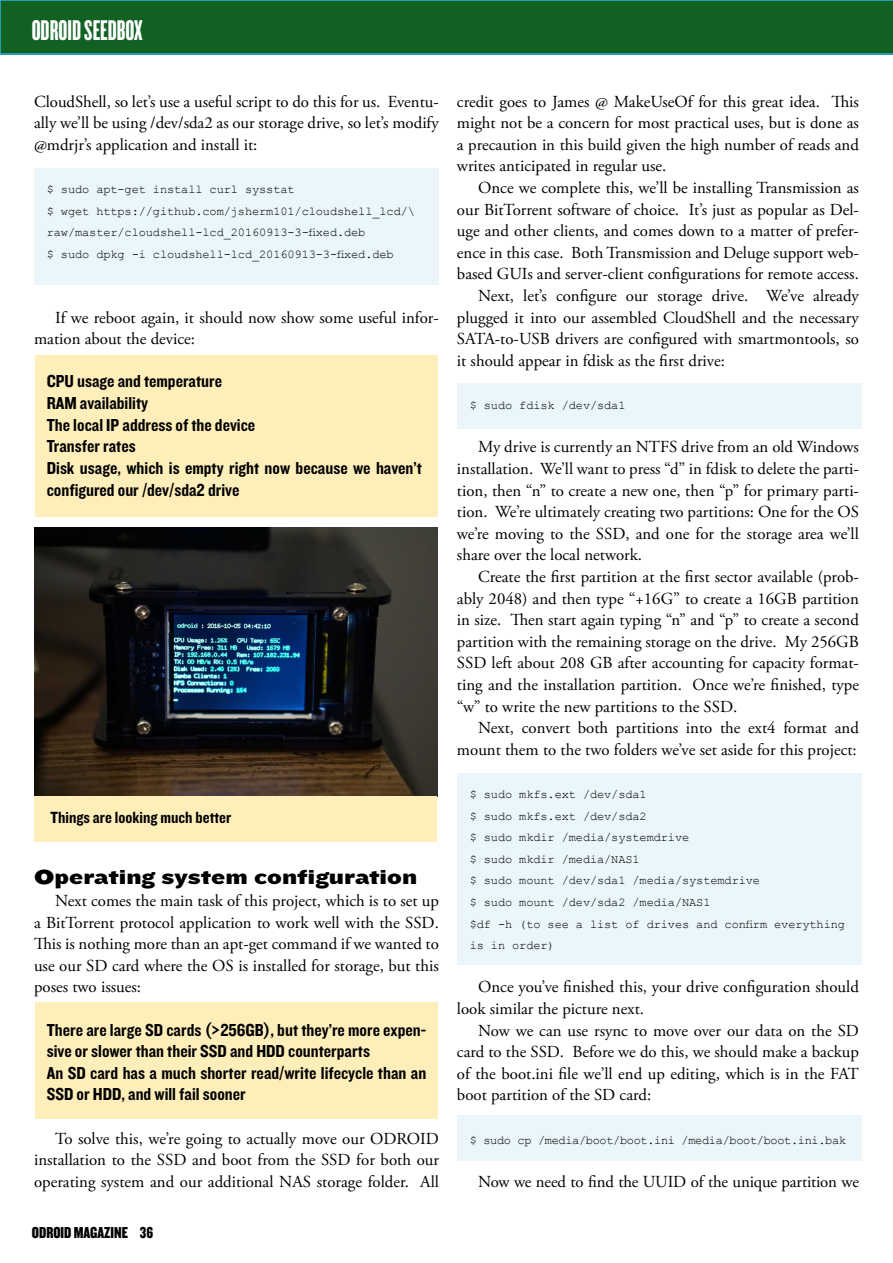
<style>
.page{position:relative;width:893px;height:1263px;background:#fff}
.page>*{position:absolute;margin:0;border:0;box-sizing:border-box;transform-origin:0 0}
.t1{font:29.7px "Knockout HTF67 Full Bantamwt";color:#fff}
.t2{font:21px "Knockout HTF74 Full Sumo";color:#000}
.t3{font:18px/21.6px "Knockout HTF50 Welterweight";color:#000}
.t4{font:16.8px/21.6px "Adobe Garamond Pro";color:#000;text-align:justify}
.t5{font:16.8px "Knockout HTF50 Welterweight";color:#000}
.t6{font:16.5px "Knockout HTF69 Full Liteweight";color:#000}
.t7{font:12px/21.6px "Courier New";letter-spacing:-.01em;color:#000}
.t8{font:12px "Courier New";letter-spacing:-.03em;color:#000}
</style>
<div class="page">
<div style="left:35px;top:355px;width:402px;height:162px;background:#feeeba"></div>
<div style="left:35px;top:1002px;width:402px;height:117px;background:#feeeba"></div>
<div style="left:34px;top:168px;width:405px;height:117px;background:#eaf6fa"></div>
<div style="left:457px;top:383px;width:405px;height:45px;background:#eaf6fa"></div>
<div style="left:457px;top:1116px;width:405px;height:45px;background:#eaf6fa"></div>
<div style="left:457px;top:773px;width:405px;height:192px;background:#eaf6fa"></div>
<div style="left:0;top:0;width:893px;height:55px;background:#116123"></div>
<img style="left:34px;top:527px;width:403px;height:269px">
<div style="left:35px;top:796px;width:402px;height:45px;background:#feeeba"></div>
<h1 class="t1" style="left:32px;top:15px;width:113px">ODROID SEEDBOX</h1>
<p class="t4" style="left:34px;top:91px;width:406px">CloudShell, so let’s use a useful script to do this for us. Eventu&shy;ally we’ll be using /dev/sda2 as our storage drive, so let’s modify @mdrjr’s application and install it:</p>
<p class="t7" style="left:47px;top:178px;width:370px">$ sudo apt-get install curl sysstat<br>$ wget https://github.com/jsherm101/cloudshell_lcd/\ raw/master/cloudshell-lcd_20160913-3-fixed.deb<br>$ sudo dpkg -i cloudshell-lcd_20160913-3-fixed.deb</p>
<p class="t4" style="left:34px;top:307px;width:406px;text-indent:21px">If we reboot again, it should now show some useful infor&shy;mation about the device:</p>
<p class="t3" style="left:47px;top:371px;width:377px">CPU usage and temperature<br>RAM availability<br>The local IP address of the device<br>Transfer rates<br>Disk usage, which is empty right now because we haven’t configured our /dev/sda2 drive</p>
<p class="t5" style="left:51px;top:808px;width:182px">Things are looking much better</p>
<p class="t2" style="left:34px;top:865px;width:385px">Operating system configuration</p>
<p class="t4" style="left:34px;top:890px;width:406px;text-indent:21px">Next comes the main task of this project, which is to set up a BitTorrent protocol application to work well with the SSD.<br>This is nothing more than an apt-get command if we wanted to use our SD card where the OS is installed for storage, but this poses two issues:</p>
<p class="t3" style="left:47px;top:1019px;width:381px">There are large SD cards (&gt;256GB), but they’re more expen&shy;sive or slower than their SSD and HDD counterparts<br>An SD card has a much shorter read/write lifecycle than an SSD or HDD, and will fail sooner</p>
<p class="t4" style="left:34px;top:1128px;width:406px;text-indent:21px">To solve this, we’re going to actually move our ODROID installation to the SSD and boot from the SSD for both our operating system and our additional NAS storage folder. All</p>
<p class="t6" style="left:32px;top:1224px;width:123px">ODROID MAGAZINE 36</p>
<p class="t4" style="left:457px;top:91px;width:404px">credit goes to James @ MakeUseOf for this great idea. This might not be a concern for most practical uses, but is done as a precaution in this build given the high number of reads and writes anticipated in regular use.</p>
<p class="t4" style="left:478px;top:178px;width:382px">Once we complete this, we’ll be installing Transmission as</p>
<p class="t4" style="left:457px;top:199px;width:403px">our BitTorrent software of choice. It’s just as popular as Del-</p>
<p class="t4" style="left:457px;top:221px;width:403px">uge and other clients, and comes down to a matter of prefer-</p>
<p class="t4" style="left:457px;top:242px;width:403px">ence in this case. Both Transmission and Deluge support web-</p>
<p class="t4" style="left:457px;top:264px;width:403px">based GUIs and server-client configurations for remote access.</p>
<p class="t4" style="left:478px;top:286px;width:382px">Next, let’s configure our storage drive. We’ve already</p>
<p class="t4" style="left:457px;top:307px;width:403px">plugged it into our assembled CloudShell and the necessary</p>
<p class="t4" style="left:457px;top:329px;width:403px">SATA-to-USB drivers are configured with smartmontools, so</p>
<p class="t4" style="left:457px;top:350px;width:269px">it should appear in fdisk as the first drive:</p>
<p class="t7" style="left:470px;top:394px;width:157px">$ sudo fdisk /dev/sda1</p>
<p class="t4" style="left:457px;top:437px;width:403px;text-indent:21px">My drive is currently an NTFS drive from an old Windows installation. We’ll want to press “d” in fdisk to delete the parti&shy;tion, then “n” to create a new one, then “p” for primary parti&shy;tion. We’re ultimately creating two partitions: One for the OS we’re moving to the SSD, and one for the storage area we’ll share over the local network.</p>
<p class="t4" style="left:457px;top:566px;width:404px;text-indent:21px">Create the first partition at the first sector available (prob&shy;ably 2048) and then type “+16G” to create a 16GB partition in size. Then start again typing “n” and “p” to create a second partition with the remaining storage on the drive. My 256GB SSD left about 208 GB after accounting for capacity format&shy;ting and the installation partition. Once we’re finished, type “w” to write the new partitions to the SSD.</p>
<p class="t4" style="left:457px;top:718px;width:403px;text-align:right">Next, convert both partitions into the ext4 format and mount them to the two folders we’ve set aside for this project:</p>
<p class="t7" style="left:470px;top:783px;width:377px">$ sudo mkfs.ext /dev/sda1<br>$ sudo mkfs.ext /dev/sda2<br>$ sudo mkdir /media/systemdrive<br>$ sudo mkdir /media/NAS1<br>$ sudo mount /dev/sda1 /media/systemdrive<br>$ sudo mount /dev/sda2 /media/NAS1<br>$df -h (to see a list of drives and confirm everything is in order)</p>
<p class="t4" style="left:457px;top:977px;width:403px;text-indent:21px">Once you’ve finished this, your drive configuration should look similar the picture next.</p>
<p class="t4" style="left:457px;top:1020px;width:403px;text-indent:21px">Now we can use rsync to move over our data on the SD card to the SSD. Before we do this, we should make a backup of the boot.ini file we’ll end up editing, which is in the FAT boot partition of the SD card:</p>
<p class="t8" style="left:470px;top:1132px;width:378px">$ sudo cp /media/boot/boot.ini /media/boot/boot.ini.bak</p>
<p class="t4" style="left:478px;top:1171px;width:382px">Now we need to find the UUID of the unique partition we</p>
</div>
